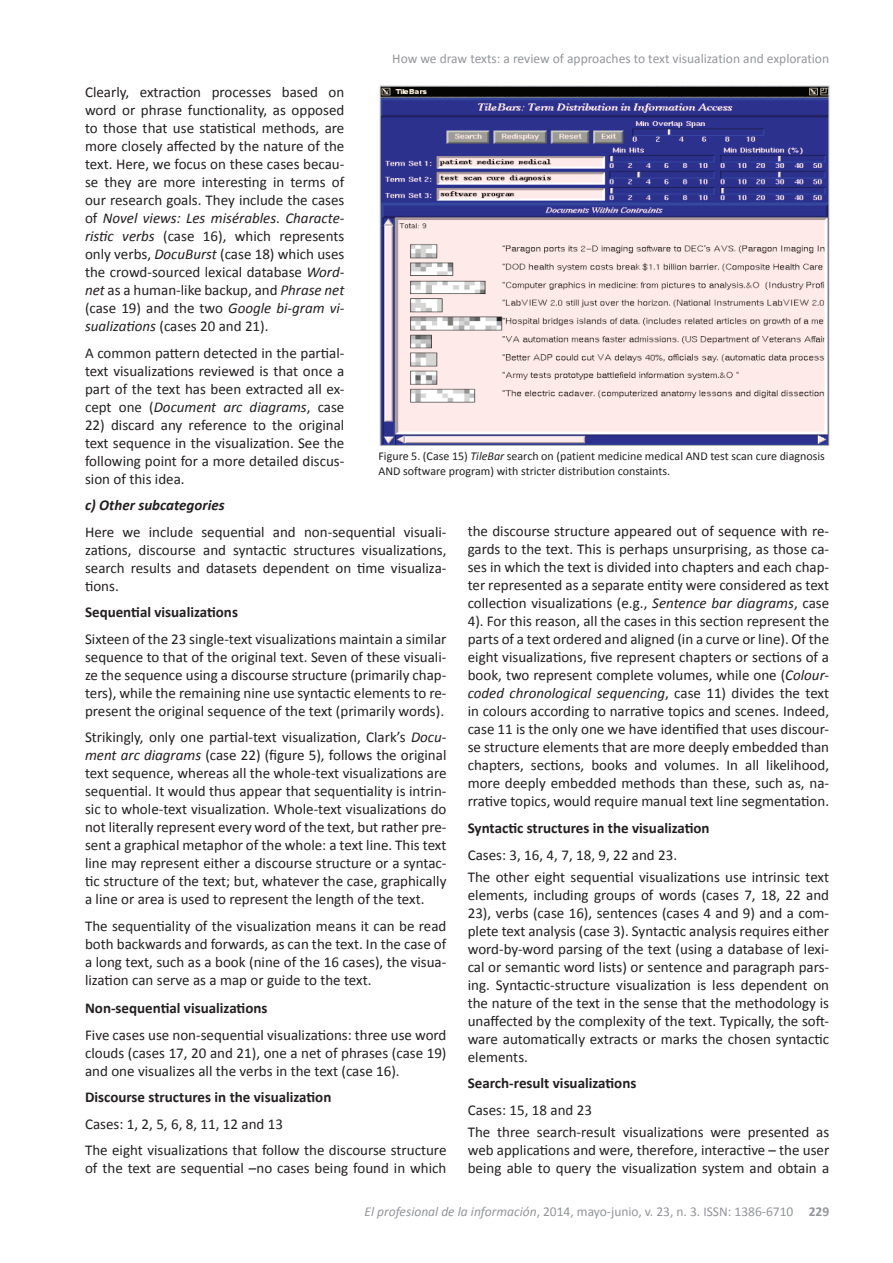
<style>
.page{position:relative;width:893px;height:1263px;background:#fff}
.page>*{position:absolute;margin:0;border:0;box-sizing:border-box;transform-origin:0 0}
.t1{font:15px/18px "Calibri";color:#231f20;text-align:justify}
.t2{font:700 15px "Calibri";color:#231f20}
.t3{font:italic 700 15px "Calibri";color:#231f20}
.t4{font:13.5px "Calibri";color:#939598}
.t5{font:12px/14.4px "Calibri";color:#231f20}
.s1{font-style:italic}
.s2{font-weight:700}
</style>
<div class="page">
<img style="left:382px;top:88px;width:445px;height:356px">
<p class="t4" style="left:392px;top:50px;width:438px">How we draw texts: a review of approaches to text visualization and exploration</p>
<p class="t1" style="left:85px;top:83px;width:261px">Clearly, extraction processes based on word or phrase functionality, as opposed to those that use statistical methods, are more closely affected by the nature of the text. Here, we focus on these cases becau&shy;se they are more interesting in terms of our research goals. They include the cases of <span class="s1">Novel views: Les misérables</span>. <span class="s1">Characte&shy;ristic verbs</span> (case 16), which represents only verbs, <span class="s1">DocuBurst</span> (case 18) which uses the crowd-sourced lexical database <span class="s1">Word&shy;net</span> as a human-like backup, and <span class="s1">Phrase net </span>(case 19) and the two <span class="s1">Google bi-gram vi&shy;sualizations</span> (cases 20 and 21).</p>
<p class="t1" style="left:85px;top:344px;width:261px">A common pattern detected in the partial&shy;text visualizations reviewed is that once a part of the text has been extracted all ex&shy;cept one (<span class="s1">Document arc diagrams</span>, case</p>
<p class="t1" style="left:85px;top:416px;width:261px">22) discard any reference to the original text sequence in the visualization. See the following point for a more detailed discus&shy;sion of this idea.</p>
<p class="t3" style="left:85px;top:496px;width:141px">c) Other subcategories</p>
<p class="t1" style="left:85px;top:523px;width:363px">Here we include sequential and non-sequential visuali&shy;zations, discourse and syntactic structures visualizations, search results and datasets dependent on time visualiza&shy;tions.</p>
<p class="t2" style="left:85px;top:602px;width:154px">Sequential visualizations</p>
<p class="t1" style="left:85px;top:630px;width:363px">Sixteen of the 23 single-text visualizations maintain a similar sequence to that of the original text. Seven of these visuali&shy;ze the sequence using a discourse structure (primarily chap&shy;ters), while the remaining nine use syntactic elements to re&shy;present the original sequence of the text (primarily words).</p>
<p class="t1" style="left:85px;top:728px;width:363px">Strikingly, only one partial-text visualization, Clark’s <span class="s1">Docu&shy;ment arc diagrams</span> (case 22) (figure 5), follows the original text sequence, whereas all the whole-text visualizations are sequential. It would thus appear that sequentiality is intrin&shy;sic to whole-text visualization. Whole-text visualizations do not literally represent every word of the text, but rather pre&shy;sent a graphical metaphor of the whole: a text line. This text line may represent either a discourse structure or a syntac&shy;tic structure of the text; but, whatever the case, graphically a line or area is used to represent the length of the text.</p>
<p class="t1" style="left:85px;top:917px;width:363px">The sequentiality of the visualization means it can be read both backwards and forwards, as can the text. In the case of a long text, such as a book (nine of the 16 cases), the visua&shy;lization can serve as a map or guide to the text.</p>
<p class="t2" style="left:85px;top:999px;width:184px">Non-sequential visualizations</p>
<p class="t1" style="left:85px;top:1026px;width:363px">Five cases use non-sequential visualizations: three use word clouds (cases 17, 20 and 21), one a net of phrases (case 19) and one visualizes all the verbs in the text (case 16).</p>
<p class="t2" style="left:85px;top:1088px;width:248px">Discourse structures in the visualization</p>
<p class="t1" style="left:85px;top:1111px;width:363px;line-height:26.5px">Cases: 1, 2, 5, 6, 8, 11, 12 and 13<br>The eight visualizations that follow the discourse structure</p>
<p class="t1" style="left:85px;top:1159px;width:363px">of the text are sequential –no cases being found in which</p>
<p class="t5" style="left:378px;top:449px;width:448px">Figure 5. (Case 15) <span class="s1">TileBar</span> search on (patient medicine medical AND test scan cure diagnosis<br>AND software program) with stricter distribution constaints.</p>
<p class="t1" style="left:468px;top:522px;width:363px">the discourse structure appeared out of sequence with re&shy;gards to the text. This is perhaps unsurprising, as those ca&shy;ses in which the text is divided into chapters and each chap&shy;ter represented as a separate entity were considered as text collection visualizations (e.g., <span class="s1">Sentence bar diagrams</span>, case 4). For this reason, all the cases in this section represent the parts of a text ordered and aligned (in a curve or line). Of the eight visualizations, five represent chapters or sections of a book, two represent complete volumes, while one (<span class="s1">Colour&shy;coded chronological sequencing</span>, case 11) divides the text in colours according to narrative topics and scenes. Indeed, case 11 is the only one we have identified that uses discour&shy;se structure elements that are more deeply embedded than chapters, sections, books and volumes. In all likelihood, more deeply embedded methods than these, such as, na&shy;rrative topics, would require manual text line segmentation.</p>
<p class="t2" style="left:468px;top:818px;width:243px">Syntactic structures in the visualization</p>
<p class="t1" style="left:468px;top:843px;width:363px;line-height:22.2px">Cases: 3, 16, 4, 7, 18, 9, 22 and 23.<br>The other eight sequential visualizations use intrinsic text</p>
<p class="t1" style="left:468px;top:886px;width:363px">elements, including groups of words (cases 7, 18, 22 and 23), verbs (case 16), sentences (cases 4 and 9) and a com&shy;plete text analysis (case 3). Syntactic analysis requires either word-by-word parsing of the text (using a database of lexi&shy;cal or semantic word lists) or sentence and paragraph pars&shy;ing. Syntactic-structure visualization is less dependent on the nature of the text in the sense that the methodology is unaffected by the complexity of the text. Typically, the soft&shy;ware automatically extracts or marks the chosen syntactic elements.</p>
<p class="t2" style="left:468px;top:1074px;width:170px">Search-result visualizations</p>
<p class="t1" style="left:468px;top:1099px;width:363px;line-height:22.2px">Cases: 15, 18 and 23<br>The three search-result visualizations were presented as</p>
<p class="t1" style="left:468px;top:1141px;width:363px">web applications and were, therefore, interactive – the user being able to query the visualization system and obtain a</p>
<p class="t4" style="left:364px;top:1203px;width:466px"><span class="s1">El profesional de la información</span>, 2014, mayo-junio, v. 23, n. 3. ISSN: 1386-6710 <span class="s2">229</span></p>
</div>
